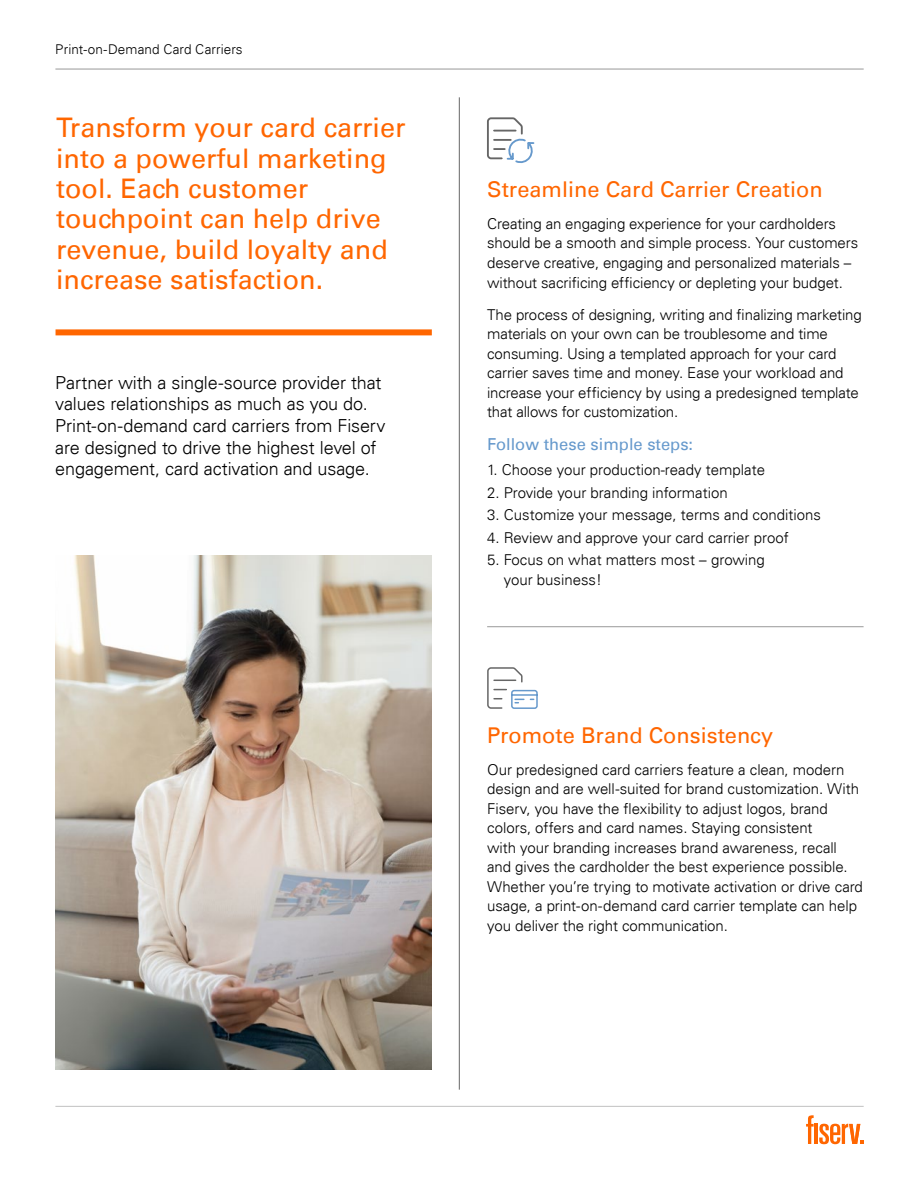
<style>
.page{position:relative;width:919px;height:1187px;background:#fff}
.page>*{position:absolute;margin:0;border:0;box-sizing:border-box;transform-origin:0 0}
.t1{font:27px/30.3px "Univers For Fiserv 55";color:#f60}
.t2{font:21.75px "Univers For Fiserv 55";color:#f60}
.t3{font:300 18px/21.6px "Univers For Fiserv 45";letter-spacing:-.01em;color:#000}
.t4{font:16.5px "Univers For Fiserv 55";color:#69c}
.t5{font:300 15px/19.5px "Univers For Fiserv 45";letter-spacing:-.005em;color:#000}
.t6{font:300 13.5px "Univers For Fiserv 45";letter-spacing:.01em;color:#000}
</style>
<div class="page">
<svg style="left:819px;top:1123px;width:44px;height:21px"></svg>
<hr style="left:814px;top:1123px;width:3px;height:20px;background:#f60">
<svg style="left:806px;top:1115px;width:7px;height:28px"></svg>
<hr style="left:55px;top:1105px;width:808px;height:1px;background:#c2c2c2">
<hr style="left:55px;top:69px;width:808px;height:1px;background:#999">
<hr style="left:459px;top:97px;width:1px;height:992px;background:#666">
<hr style="left:487px;top:626px;width:376px;height:1px;background:#999">
<div style="left:55px;top:329px;width:377px;height:6px;background:#f60"></div>
<img style="left:55px;top:555px;width:377px;height:514px">
<svg style="left:487px;top:117px;width:48px;height:46px"></svg>
<svg style="left:487px;top:667px;width:51px;height:42px"></svg>
<p class="t6" style="left:55px;top:41px;width:189px">Print-on-Demand Card Carriers</p>
<h1 class="t1" style="left:56px;top:112px;width:351px">Transform your card carrier into a powerful marketing tool. Each customer touchpoint can help drive revenue, build loyalty and increase satisfaction.</h1>
<p class="t3" style="left:55px;top:371px;width:331px">Partner with a single-source provider that values relationships as much as you do.<br>Print-on-demand card carriers from Fiserv are designed to drive the highest level of engagement, card activation and usage.</p>
<h2 class="t2" style="left:487px;top:176px;width:337px">Streamline Card Carrier Creation</h2>
<p class="t5" style="left:487px;top:214px;width:372px">Creating an engaging experience for your cardholders should be a smooth and simple process. Your customers deserve creative, engaging and personalized materials – without sacrificing efficiency or depleting your budget.</p>
<p class="t5" style="left:487px;top:305px;width:376px">The process of designing, writing and finalizing marketing materials on your own can be troublesome and time consuming. Using a templated approach for your card carrier saves time and money. Ease your workload and increase your efficiency by using a predesigned template that allows for customization.</p>
<p class="t4" style="left:487px;top:434px;width:207px">Follow these simple steps:</p>
<p class="t5" style="left:487px;top:460px;width:279px">1. Choose your production-ready template</p>
<p class="t5" style="left:487px;top:482px;width:242px">2. Provide your branding information</p>
<p class="t5" style="left:487px;top:505px;width:335px">3. Customize your message, terms and conditions</p>
<p class="t5" style="left:487px;top:527px;width:303px">4. Review and approve your card carrier proof</p>
<p class="t5" style="left:504px;top:550px;width:262px;text-indent:-17px">5. Focus on what matters most – growing your business!</p>
<h2 class="t2" style="left:487px;top:722px;width:287px">Promote Brand Consistency</h2>
<p class="t5" style="left:487px;top:759px;width:377px">Our predesigned card carriers feature a clean, modern design and are well-suited for brand customization. With Fiserv, you have the flexibility to adjust logos, brand colors, offers and card names. Staying consistent<br>with your branding increases brand awareness, recall and gives the cardholder the best experience possible.<br>Whether you’re trying to motivate activation or drive card usage, a print-on-demand card carrier template can help you deliver the right communication.</p>
</div>
